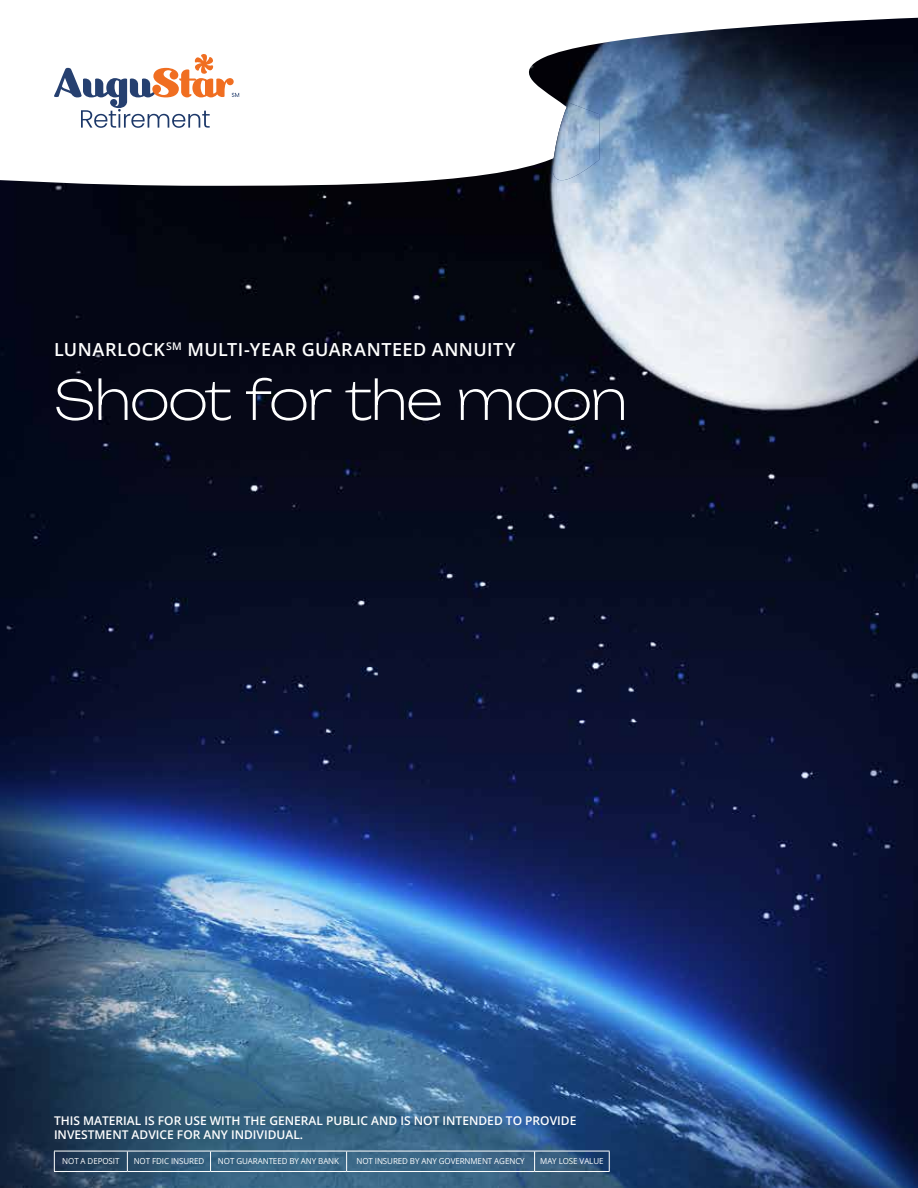
<style>
.page{position:relative;width:918px;height:1188px;background:#fff}
.page>*{position:absolute;margin:0;border:0;box-sizing:border-box;transform-origin:0 0}
.t1{font:54px "Unbounded";letter-spacing:-.03em;color:#fff}
.t2{font:600 18px "Open Sans";letter-spacing:.03em;color:#fff}
.t3{font:600 12px/14.4px "Open Sans";color:#fff}
.t4{font:8.25px "Open Sans";letter-spacing:-.01em;color:#fff}
</style>
<div class="page">
<img style="left:0;top:186px;width:918px;height:1002px">
<svg style="left:0;top:17px;width:918px;height:169px"></svg>
<hr style="left:54px;top:1151px;width:73px;height:1px;background:#fff">
<svg style="left:54px;top:1151px;width:1px;height:20px"></svg>
<hr style="left:127px;top:1151px;width:84px;height:1px;background:#fff">
<svg style="left:127px;top:1151px;width:1px;height:20px"></svg>
<hr style="left:211px;top:1151px;width:136px;height:1px;background:#fff">
<svg style="left:210px;top:1151px;width:1px;height:20px"></svg>
<hr style="left:347px;top:1151px;width:188px;height:1px;background:#fff">
<svg style="left:346px;top:1151px;width:1px;height:20px"></svg>
<hr style="left:535px;top:1151px;width:75px;height:1px;background:#fff">
<svg style="left:534px;top:1151px;width:1px;height:20px"></svg>
<svg style="left:609px;top:1151px;width:1px;height:20px"></svg>
<hr style="left:54px;top:1171px;width:73px;height:1px;background:#fff">
<hr style="left:127px;top:1171px;width:84px;height:1px;background:#fff">
<hr style="left:211px;top:1171px;width:136px;height:1px;background:#fff">
<hr style="left:347px;top:1171px;width:188px;height:1px;background:#fff">
<hr style="left:535px;top:1171px;width:75px;height:1px;background:#fff">
<svg style="left:54px;top:54px;width:185px;height:74px"></svg>
<img style="left:549px;top:103px;width:51px;height:100px">
<h2 class="t2" style="left:54px;top:337px;width:463px">LUNARLOCK<sup>SM</sup> MULTI-YEAR GUARANTEED ANNUITY</h2>
<h1 class="t1" style="left:54px;top:357px;width:575px">Shoot for the moon</h1>
<p class="t3" style="left:54px;top:1113px;width:524px">THIS MATERIAL IS FOR USE WITH THE GENERAL PUBLIC AND IS NOT INTENDED TO PROVIDE<br>INVESTMENT ADVICE FOR ANY INDIVIDUAL.</p>
<p class="t4" style="left:62px;top:1156px;width:59px">NOT A DEPOSIT</p>
<p class="t4" style="left:134px;top:1156px;width:72px">NOT FDIC INSURED</p>
<p class="t4" style="left:218px;top:1156px;width:123px">NOT GUARANTEED BY ANY BANK</p>
<p class="t4" style="left:356px;top:1156px;width:170px">NOT INSURED BY ANY GOVERNMENT AGENCY</p>
<p class="t4" style="left:540px;top:1156px;width:65px">MAY LOSE VALUE</p>
</div>
